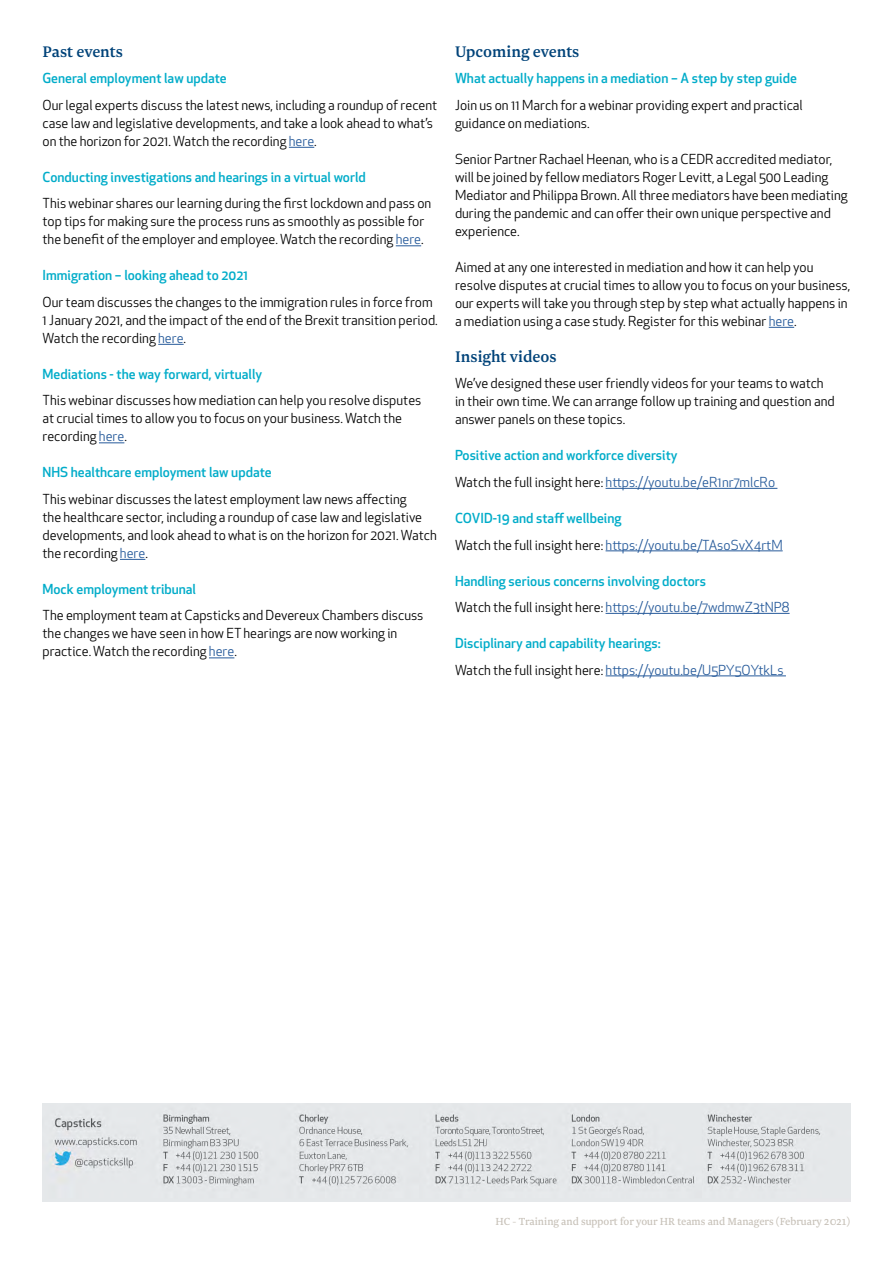
<style>
.page{position:relative;width:893px;height:1263px;background:#fff}
.page>*{position:absolute;margin:0;border:0;box-sizing:border-box;transform-origin:0 0}
.t1{font:500 18px "Newzald";color:#004379}
.t2{font:13.5px/18px "Apex New";color:#000}
.t3{font:500 13.5px/26.5px "Apex New";color:#00acc9}
.t4{font:13.5px/26.5px "Apex New";color:#275b9b}
.t5{font:12px "Newzald";color:#c7c1b8}
.s1{color:#275b9b}
.s2{font-weight:400;color:#000}
.s3{font-weight:400;color:#275b9b}
.s4{font-weight:500;color:#00acc9}
.s5{color:#000}
</style>
<div class="page">
<svg style="left:289px;top:147px;width:25px;height:1px"></svg>
<svg style="left:396px;top:246px;width:25px;height:1px"></svg>
<svg style="left:158px;top:344px;width:26px;height:1px"></svg>
<svg style="left:99px;top:443px;width:25px;height:1px"></svg>
<svg style="left:120px;top:559px;width:25px;height:1px"></svg>
<svg style="left:209px;top:658px;width:25px;height:1px"></svg>
<svg style="left:769px;top:327px;width:25px;height:1px"></svg>
<hr style="left:606px;top:488px;width:171px;height:1px;background:#275b9b">
<hr style="left:606px;top:551px;width:177px;height:1px;background:#275b9b">
<hr style="left:606px;top:613px;width:184px;height:1px;background:#275b9b">
<hr style="left:606px;top:676px;width:180px;height:1px;background:#275b9b">
<img style="left:42px;top:1103px;width:808px;height:98px">
<h1 class="t1" style="left:43px;top:40px;width:82px">Past events</h1>
<p class="t3" style="left:43px;top:65px;width:186px">General employment law update</p>
<p class="t2" style="left:43px;top:96px;width:396px">Our legal experts discuss the latest news, including a roundup of recent case law and legislative developments, and take a look ahead to what’s on the horizon for 2021. Watch the recording <span class="s1">here</span>.</p>
<p class="t3" style="left:43px;top:163px;width:325px">Conducting investigations and hearings in a virtual world</p>
<p class="t2" style="left:43px;top:195px;width:390px">This webinar shares our learning during the first lockdown and pass on top tips for making sure the process runs as smoothly as possible for the benefit of the employer and employee. Watch the recording <span class="s1">here</span>.</p>
<p class="t3" style="left:43px;top:262px;width:207px">Immigration – looking ahead to 2021</p>
<p class="t2" style="left:43px;top:293px;width:397px">Our team discusses the changes to the immigration rules in force from<br>1 January 2021, and the impact of the end of the Brexit transition period.<br>Watch the recording <span class="s1">here</span>.</p>
<p class="t3" style="left:43px;top:360px;width:221px">Mediations - the way forward, virtually</p>
<p class="t2" style="left:43px;top:392px;width:380px">This webinar discusses how mediation can help you resolve disputes at crucial times to allow you to focus on your business. Watch the recording <span class="s1">here</span>.</p>
<p class="t3" style="left:43px;top:459px;width:231px">NHS healthcare employment law update</p>
<p class="t2" style="left:43px;top:490px;width:396px">This webinar discusses the latest employment law news affecting<br>the healthcare sector, including a roundup of case law and legislative developments, and look ahead to what is on the horizon for 2021. Watch the recording <span class="s1">here</span>.</p>
<p class="t3" style="left:43px;top:575px;width:155px">Mock employment tribunal</p>
<p class="t2" style="left:43px;top:607px;width:382px">The employment team at Capsticks and Devereux Chambers discuss the changes we have seen in how ET hearings are now working in practice. Watch the recording <span class="s1">here</span>.</p>
<h1 class="t1" style="left:455px;top:40px;width:126px">Upcoming events</h1>
<p class="t3" style="left:455px;top:65px;width:343px">What actually happens in a mediation – A step by step guide</p>
<p class="t2" style="left:455px;top:96px;width:349px">Join us on 11 March for a webinar providing expert and practical guidance on mediations.</p>
<p class="t2" style="left:455px;top:150px;width:394px">Senior Partner Rachael Heenan, who is a CEDR accredited mediator, will be joined by fellow mediators Roger Levitt, a Legal 500 Leading Mediator and Philippa Brown. All three mediators have been mediating during the pandemic and can offer their own unique perspective and experience.</p>
<p class="t2" style="left:455px;top:258px;width:397px">Aimed at any one interested in mediation and how it can help you resolve disputes at crucial times to allow you to focus on your business, our experts will take you through step by step what actually happens in a mediation using a case study. Register for this webinar <span class="s1">here</span>.</p>
<h1 class="t1" style="left:455px;top:345px;width:103px">Insight videos</h1>
<p class="t2" style="left:455px;top:375px;width:381px">We’ve designed these user friendly videos for your teams to watch in their own time. We can arrange follow up training and question and answer panels on these topics.</p>
<p class="t3" style="left:455px;top:442px;width:322px">Positive action and workforce diversity<br><span class="s2">Watch the full insight here:</span> <span class="s3">https://youtu.be/eR1nr7mlcRo</span></p>
<p class="t4" style="left:455px;top:505px;width:329px"><span class="s4">COVID-19 and staff wellbeing<br></span><span class="s5">Watch the full insight here:</span> https://youtu.be/TAsoSvX4rtM</p>
<p class="t3" style="left:455px;top:567px;width:336px">Handling serious concerns involving doctors<br><span class="s2">Watch the full insight here:</span> <span class="s3">https://youtu.be/7wdmwZ3tNP8</span></p>
<p class="t3" style="left:455px;top:629px;width:330px">Disciplinary and capability hearings:<br><span class="s2">Watch the full insight here:</span> <span class="s3">https://youtu.be/U5PY5OYtkLs</span></p>
<p class="t5" style="left:495px;top:1214px;width:356px">HC - Training and support for your HR teams and Managers (February 2021)</p>
</div>
